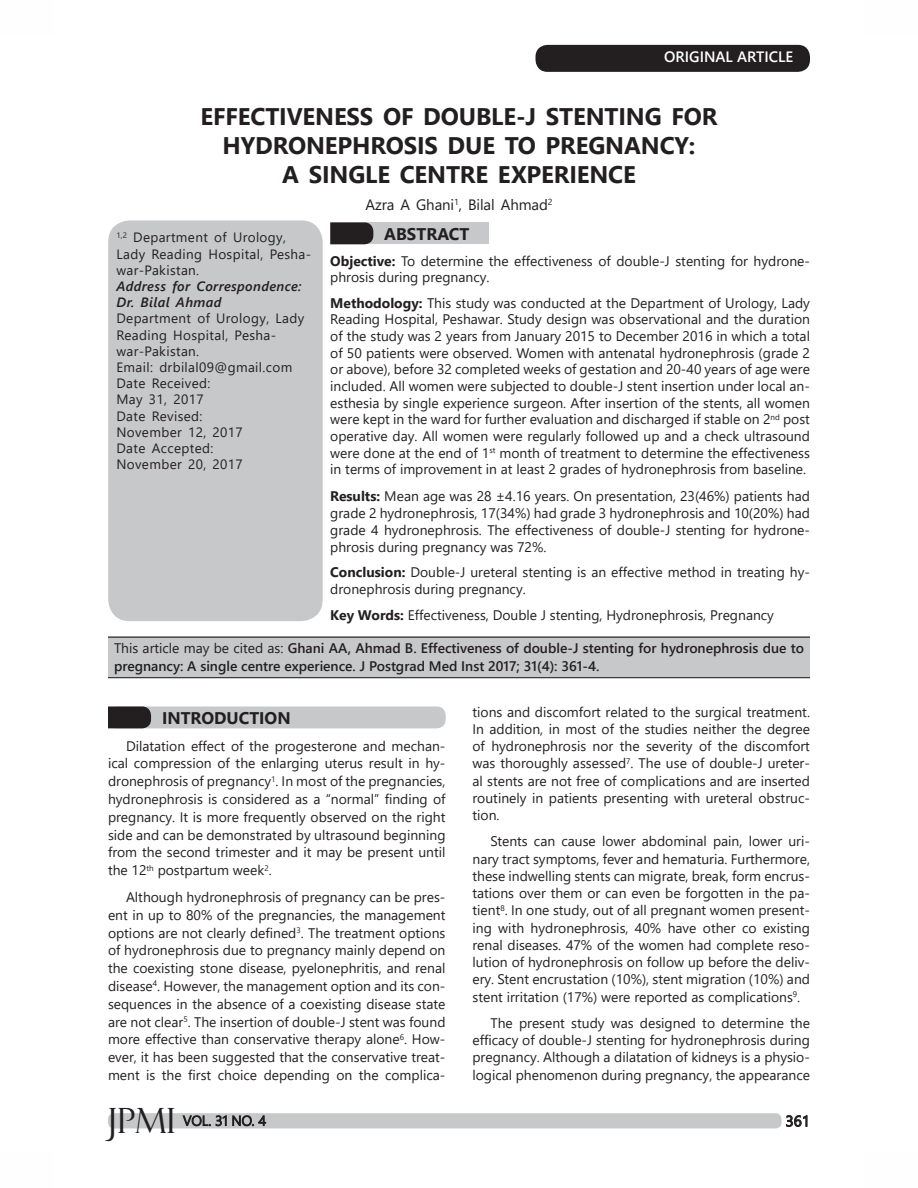
<style>
.page{position:relative;width:918px;height:1188px;background:#fff}
.page>*{position:absolute;margin:0;border:0;box-sizing:border-box;transform-origin:0 0}
.t1{font:34.8px "Felix Titling";color:#231f20}
.big_heading{font:700 24px/28.8px "Segoe UI";letter-spacing:-.005em;color:#231f20;text-align:center}
.t2{font:700 16.8px "Segoe UI";color:#231f20}
.big_heading-2{font:15px "Segoe UI";letter-spacing:-.005em;color:#231f20}
.table_text{font:600 15px "Segoe UI";color:#fff}
.table_text-2{font:15px "Segoe UI";color:#231f20}
.Body_Text{font:13.8px/17.2px "Segoe UI";color:#231f20;text-align:justify}
.abstract_body_text{font:13.8px/16.6px "Segoe UI";color:#231f20}
.text_between_2_lines{font:600 13.8px/17.2px "Segoe UI";color:#231f20}
.t3{font:300 13.8px "Segoe UI";color:#231f20}
.frame_text_first_pag{font:13.5px/16.2px "Segoe UI";letter-spacing:.025em;color:#231f20}
.frame_text_first_pag-2{font:italic 600 13.5px "Segoe UI";letter-spacing:.03em;color:#231f20}
.s1{font-weight:700}
.s2{font-weight:400}
</style>
<div class="page">
<div style="left:108px;top:1113px;width:674px;height:15px;background:#c7c8ca;border-radius:6px"></div>
<svg style="left:182px;top:1115px;width:84px;height:12px"></svg>
<svg style="left:786px;top:1115px;width:22px;height:12px"></svg>
<div style="left:536px;top:45px;width:274px;height:27px;background:#231f20;border-radius:12px"></div>
<div style="left:108px;top:706px;width:338px;height:22px;background:#c7c8ca;border-radius:9px"></div>
<svg style="left:108px;top:706px;width:43px;height:22px"></svg>
<div style="left:108px;top:637px;width:702px;height:41px;background:#c7c8ca"></div>
<hr style="left:108px;top:637px;width:702px;height:1px;background:#231f20">
<hr style="left:108px;top:677px;width:702px;height:1px;background:#231f20">
<div style="left:330px;top:222px;width:159px;height:22px;background:#c7c8ca"></div>
<svg style="left:330px;top:222px;width:43px;height:22px"></svg>
<div style="left:108px;top:220px;width:215px;height:401px;background:#c7c8ca;border-radius:22px"></div>
<p class="table_text" style="left:664px;top:45px;width:131px">ORIGINAL ARTICLE</p>
<p class="big_heading" style="left:201px;top:102px;width:518px">EFFECTIVENESS OF DOUBLE-J STENTING FOR<br>HYDRONEPHROSIS DUE TO PREGNANCY:<br>A SINGLE CENTRE EXPERIENCE</p>
<p class="big_heading-2" style="left:365px;top:193px;width:189px">Azra A Ghani<sup>1</sup>, Bilal Ahmad<sup>2</sup></p>
<p class="frame_text_first_pag" style="left:116px;top:229px;width:196px"><sup>1,2</sup> Department of Urology,<br>Lady Reading Hospital, Pesha&shy;war-Pakistan.</p>
<p class="frame_text_first_pag-2" style="left:116px;top:275px;width:187px">Address for Correspondence:</p>
<p class="frame_text_first_pag-2" style="left:116px;top:292px;width:107px">Dr. Bilal Ahmad</p>
<p class="frame_text_first_pag" style="left:116px;top:310px;width:189px">Department of Urology, Lady<br>Reading Hospital, Pesha&shy;war-Pakistan.</p>
<p class="frame_text_first_pag" style="left:116px;top:359px;width:177px">Email: drbilal09@gmail.com</p>
<p class="frame_text_first_pag" style="left:116px;top:375px;width:95px">Date Received:</p>
<p class="frame_text_first_pag" style="left:116px;top:391px;width:89px">May 31, 2017</p>
<p class="frame_text_first_pag" style="left:116px;top:407px;width:88px">Date Revised:</p>
<p class="frame_text_first_pag" style="left:116px;top:424px;width:128px">November 12, 2017</p>
<p class="frame_text_first_pag" style="left:116px;top:440px;width:98px">Date Accepted:</p>
<p class="frame_text_first_pag" style="left:116px;top:456px;width:128px">November 20, 2017</p>
<p class="t2" style="left:384px;top:220px;width:87px">ABSTRACT</p>
<p class="abstract_body_text" style="left:330px;top:252px;width:481px"><span class="s1">Objective:</span> To determine the effectiveness of double-J stenting for hydrone&shy;phrosis during pregnancy.</p>
<p class="abstract_body_text" style="left:330px;top:294px;width:481px;text-align:justify"><span class="s1">Methodology:</span> This study was conducted at the Department of Urology, Lady Reading Hospital, Peshawar. Study design was observational and the duration of the study was 2 years from January 2015 to December 2016 in which a total of 50 patients were observed. Women with antenatal hydronephrosis (grade 2 or above), before 32 completed weeks of gestation and 20-40 years of age were included. All women were subjected to double-J stent insertion under local an&shy;esthesia by single experience surgeon. After insertion of the stents, all women were kept in the ward for further evaluation and discharged if stable on 2<sup>nd</sup> post operative day. All women were regularly followed up and a check ultrasound were done at the end of 1<sup>st</sup> month of treatment to determine the effectiveness in terms of improvement in at least 2 grades of hydronephrosis from baseline.</p>
<p class="abstract_body_text" style="left:330px;top:487px;width:481px;line-height:17.1px;text-align:justify"><span class="s1">Results:</span> Mean age was 28 ±4.16 years. On presentation, 23(46%) patients had grade 2 hydronephrosis, 17(34%) had grade 3 hydronephrosis and 10(20%) had grade 4 hydronephrosis. The effectiveness of double-J stenting for hydrone&shy;phrosis during pregnancy was 72%.</p>
<p class="abstract_body_text" style="left:330px;top:564px;width:481px"><span class="s1">Conclusion:</span> Double-J ureteral stenting is an effective method in treating hy&shy;dronephrosis during pregnancy.</p>
<p class="abstract_body_text" style="left:330px;top:606px;width:445px"><span class="s1">Key Words:</span> Effectiveness, Double J stenting, Hydronephrosis, Pregnancy</p>
<p class="text_between_2_lines" style="left:114px;top:640px;width:691px"><span class="s2">This article may be cited as:</span> Ghani AA, Ahmad B. Effectiveness of double-J stenting for hydronephrosis due to pregnancy: A single centre experience. J Postgrad Med Inst 2017; 31(4): 361-4.</p>
<p class="t2" style="left:162px;top:704px;width:130px">INTRODUCTION</p>
<p class="Body_Text" style="left:108px;top:737px;width:339px;line-height:17.9px;text-indent:18px">Dilatation effect of the progesterone and mechan&shy;ical compression of the enlarging uterus result in hy&shy;dronephrosis of pregnancy<sup>1</sup>. In most of the pregnancies, hydronephrosis is considered as a “normal” finding of pregnancy. It is more frequently observed on the right side and can be demonstrated by ultrasound beginning from the second trimester and it may be present until the 12<sup>th</sup> postpartum week<sup>2</sup>.</p>
<p class="Body_Text" style="left:108px;top:888px;width:339px;line-height:17.9px;text-indent:18px">Although hydronephrosis of pregnancy can be pres&shy;ent in up to 80% of the pregnancies, the management options are not clearly defined<sup>3</sup>. The treatment options of hydronephrosis due to pregnancy mainly depend on the coexisting stone disease, pyelonephritis, and renal disease<sup>4</sup>. However, the management option and its con&shy;sequences in the absence of a coexisting disease state are not clear<sup>5</sup>. The insertion of double-J stent was found more effective than conservative therapy alone<sup>6</sup>. How&shy;ever, it has been suggested that the conservative treat&shy;ment is the first choice depending on the complica-</p>
<p class="Body_Text" style="left:472px;top:703px;width:339px">tions and discomfort related to the surgical treatment.<br>In addition, in most of the studies neither the degree of hydronephrosis nor the severity of the discomfort was thoroughly assessed<sup>7</sup>. The use of double-J ureter&shy;al stents are not free of complications and are inserted routinely in patients presenting with ureteral obstruc&shy;tion.</p>
<p class="Body_Text" style="left:472px;top:833px;width:339px;text-indent:18px">Stents can cause lower abdominal pain, lower uri&shy;nary tract symptoms, fever and hematuria. Furthermore, these indwelling stents can migrate, break, form encrus&shy;tations over them or can even be forgotten in the pa&shy;tient<sup>8</sup>. In one study, out of all pregnant women present&shy;ing with hydronephrosis, 40% have other co existing renal diseases. 47% of the women had complete reso&shy;lution of hydronephrosis on follow up before the deliv&shy;ery. Stent encrustation (10%), stent migration (10%) and stent irritation (17%) were reported as complications<sup>9</sup>.</p>
<p class="Body_Text" style="left:472px;top:1014px;width:339px;text-indent:18px">The present study was designed to determine the efficacy of double-J stenting for hydronephrosis during pregnancy. Although a dilatation of kidneys is a physio&shy;logical phenomenon during pregnancy, the appearance</p>
<h1 class="t1" style="left:108px;top:1101px;width:69px">JPMI</h1>
<p class="t3" style="left:183px;top:1110px;width:84px">VOL. 31 NO. 4</p>
<p class="table_text-2" style="left:786px;top:1109px;width:26px">361</p>
</div>
